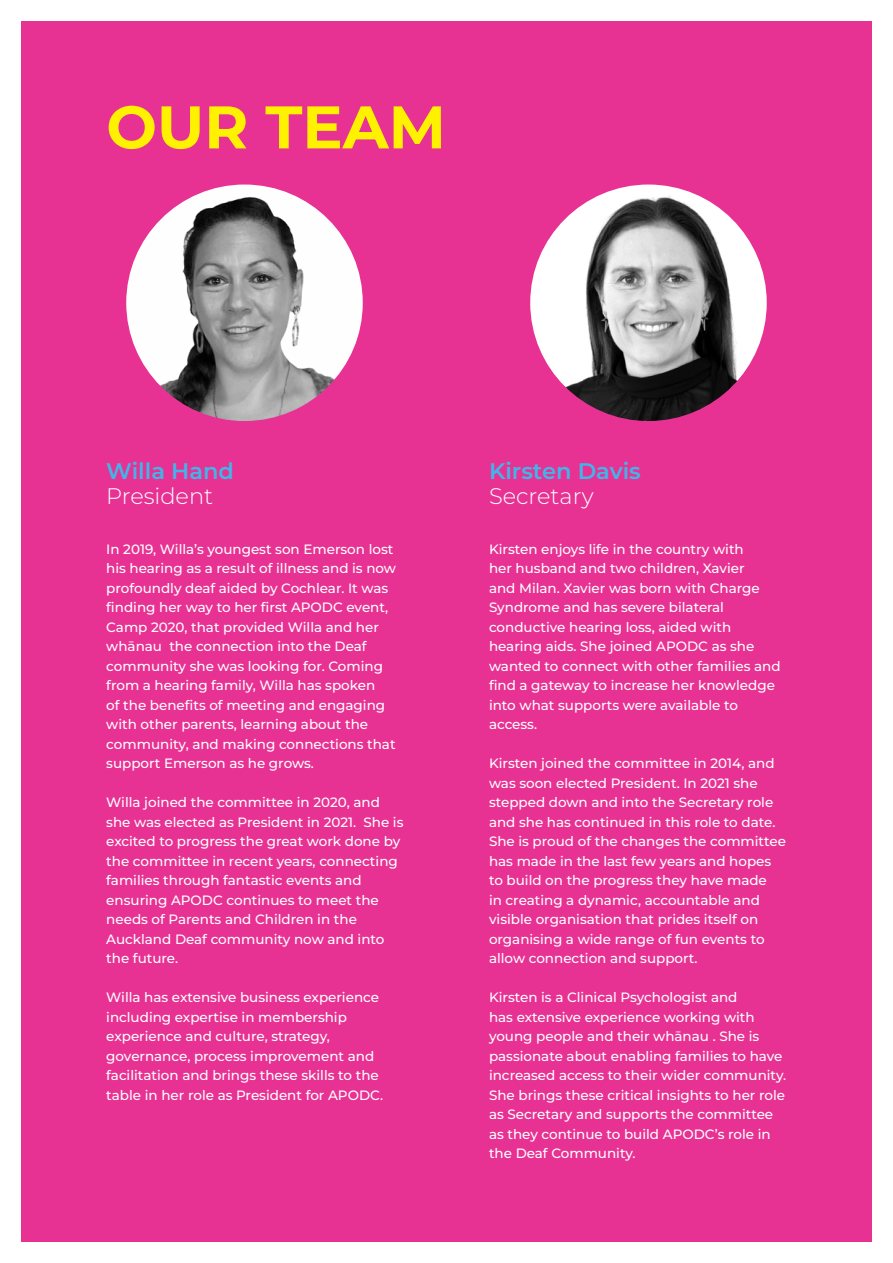
<style>
.page{position:relative;width:893px;height:1263px;background:#fff}
.page>*{position:absolute;margin:0;border:0;box-sizing:border-box;transform-origin:0 0}
.t1{font:700 60px "Montserrat";color:#fff200}
.t2{font:600 22.5px "Montserrat";color:#42b5e8}
.t3{font:300 22.5px "Montserrat";color:#fff}
.t4{font:500 13.5px/19.5px "Montserrat";color:#fff}
</style>
<div class="page">
<div style="left:21px;top:21px;width:851px;height:1221px;background:#e83293"></div>
<img style="left:126px;top:185px;width:237px;height:236px;border-radius:118px">
<img style="left:530px;top:185px;width:237px;height:236px;border-radius:118px">
<h1 class="t1" style="left:106px;top:87px;width:341px">OUR TEAM</h1>
<h2 class="t2" style="left:106px;top:456px;width:129px">Willa Hand</h2>
<h2 class="t3" style="left:106px;top:481px;width:108px">President</h2>
<p class="t4" style="left:106px;top:539px;width:291px">In 2019, Willa’s youngest son Emerson lost his hearing as a result of illness and is now profoundly deaf aided by Cochlear. It was finding her way to her first APODC event, Camp 2020, that provided Willa and her whānau the connection into the Deaf community she was looking for. Coming from a hearing family, Willa has spoken<br>of the benefits of meeting and engaging with other parents, learning about the community, and making connections that support Emerson as he grows.</p>
<p class="t4" style="left:106px;top:792px;width:299px">Willa joined the committee in 2020, and she was elected as President in 2021. She is excited to progress the great work done by the committee in recent years, connecting families through fantastic events and ensuring APODC continues to meet the needs of Parents and Children in the Auckland Deaf community now and into the future.</p>
<p class="t4" style="left:106px;top:987px;width:278px">Willa has extensive business experience including expertise in membership experience and culture, strategy, governance, process improvement and facilitation and brings these skills to the table in her role as President for APODC.</p>
<h2 class="t2" style="left:489px;top:456px;width:153px">Kirsten Davis</h2>
<h2 class="t3" style="left:489px;top:481px;width:106px">Secretary</h2>
<p class="t4" style="left:489px;top:539px;width:293px">Kirsten enjoys life in the country with<br>her husband and two children, Xavier<br>and Milan. Xavier was born with Charge Syndrome and has severe bilateral conductive hearing loss, aided with hearing aids. She joined APODC as she wanted to connect with other families and find a gateway to increase her knowledge into what supports were available to access.</p>
<p class="t4" style="left:489px;top:753px;width:298px">Kirsten joined the committee in 2014, and was soon elected President. In 2021 she stepped down and into the Secretary role and she has continued in this role to date.<br>She is proud of the changes the committee has made in the last few years and hopes to build on the progress they have made<br>in creating a dynamic, accountable and visible organisation that prides itself on organising a wide range of fun events to allow connection and support.</p>
<p class="t4" style="left:489px;top:987px;width:299px">Kirsten is a Clinical Psychologist and<br>has extensive experience working with young people and their whānau . She is passionate about enabling families to have increased access to their wider community.<br>She brings these critical insights to her role as Secretary and supports the committee as they continue to build APODC’s role in the Deaf Community.</p>
</div>
